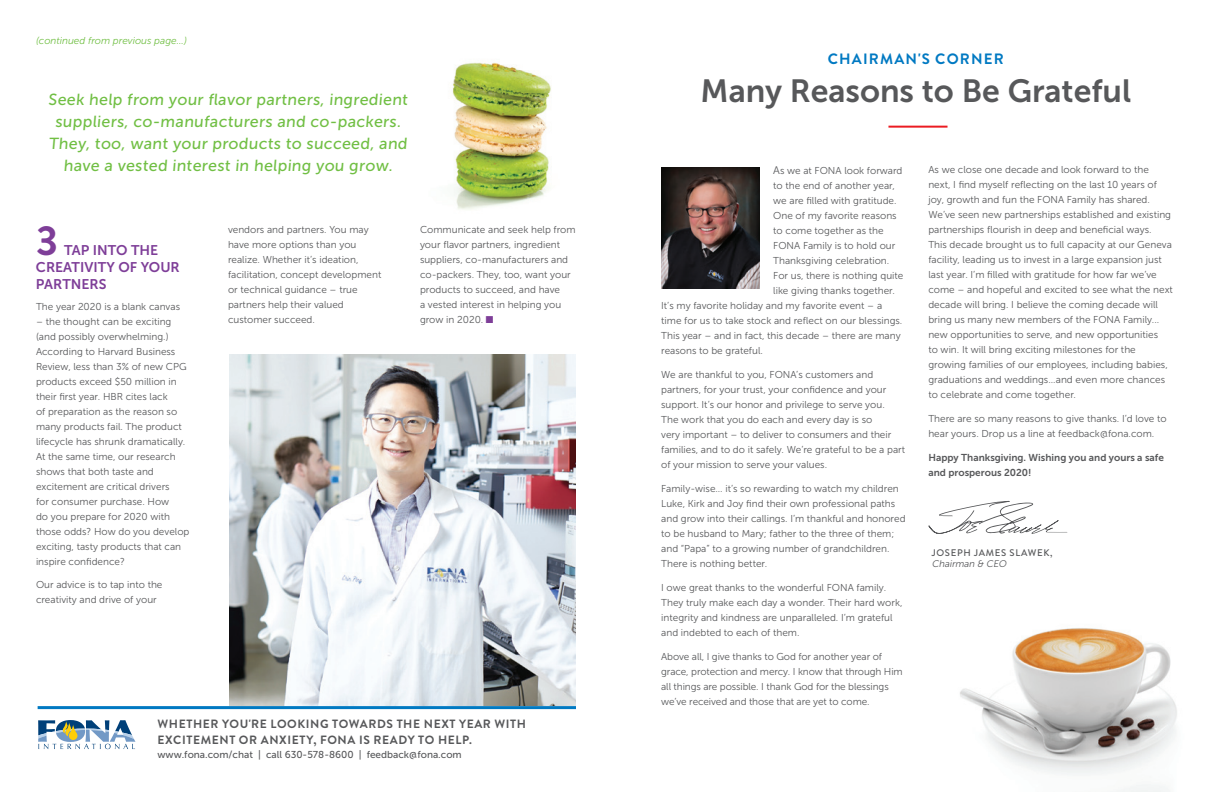
<style>
.page{position:relative;width:1224px;height:792px;background:#fff}
.page>*{position:absolute;margin:0;border:0;box-sizing:border-box;transform-origin:0 0}
.t1{font:700 42px "Brandon Grotesque";color:#7e3e98}
.t2{font:32px "Museo Sans 700";color:#57585a}
.t3{font:16px/22px "Museo Sans 500";color:#71bf44;text-align:center}
.t4{font:700 15px "Brandon Grotesque";letter-spacing:.08em;color:#0079c2}
.t5{font:14px/16.8px "Museo Sans 700";color:#7e3e98}
.t6{font:700 12px/16px "Brandon Grotesque";letter-spacing:.05em;color:#57585a}
.t7{font:10px/15px "Museo Sans 300";color:#57585a}
.t8{font:10px/15px "Museo Sans 700";color:#57585a}
.t9{font:10px "Museo Sans 500";color:#57585a}
.t10{font:italic 10px "Museo Sans 300";color:#71bf44}
.t11{font:500 9.6px "Brandon Grotesque";letter-spacing:.07em;color:#57585a}
.t12{font:italic 9.6px "Museo Sans 300";color:#57585a}
.s1{color:#7e3e98}
.s2{font-size:11px}
</style>
<div class="page">
<img style="left:452px;top:62px;width:100px;height:148px">
<img style="left:229px;top:354px;width:347px;height:352px">
<svg style="left:38px;top:720px;width:97px;height:29px"></svg>
<hr style="left:38px;top:706px;width:538px;height:3px;background:#0079c2">
<img style="left:661px;top:167px;width:99px;height:122px">
<svg style="left:928px;top:501px;width:140px;height:33px"></svg>
<hr style="left:888px;top:126px;width:60px;height:2px;background:#eb1c22">
<img style="left:960px;top:628px;width:217px;height:164px">
<p class="t10" style="left:36px;top:35px;width:152px">(continued from previous page...)</p>
<h3 class="t3" style="left:48px;top:89px;width:362px">Seek help from your flavor partners, ingredient suppliers, co-manufacturers and co-packers.<br>They, too, want your products to succeed, and have a vested interest in helping you grow.</h3>
<h1 class="t1" style="left:36px;top:212px;width:23px">3</h1>
<h3 class="t5" style="left:36px;top:242px;width:145px;text-indent:28px">TAP INTO THE<br>CREATIVITY OF YOUR<br>PARTNERS</h3>
<p class="t7" style="left:36px;top:299px;width:146px">The year 2020 is a blank canvas</p>
<p class="t7" style="left:36px;top:314px;width:155px">– the thought can be exciting (and possibly overwhelming.)<br>According to Harvard Business<br>Review, less than 3% of new CPG products exceed $50 million in their first year. HBR cites lack<br>of preparation as the reason so many products fail. The product lifecycle has shrunk dramatically.<br>At the same time, our research shows that both taste and excitement are critical drivers<br>for consumer purchase. How<br>do you prepare for 2020 with those odds? How do you develop exciting, tasty products that can inspire confidence?</p>
<p class="t7" style="left:36px;top:577px;width:128px">Our advice is to tap into the creativity and drive of your</p>
<p class="t7" style="left:228px;top:223px;width:155px">vendors and partners. You may have more options than you realize. Whether it’s ideation, facilitation, concept development or technical guidance – true partners help their valued customer succeed.</p>
<p class="t7" style="left:420px;top:223px;width:157px">Communicate and seek help from your flavor partners, ingredient suppliers, co-manufacturers and co-packers. They, too, want your products to succeed, and have<br>a vested interest in helping you grow in 2020. <span class="s1">■</span></p>
<p class="t6" style="left:158px;top:716px;width:370px">WHETHER YOU'RE LOOKING TOWARDS THE NEXT YEAR WITH<br>EXCITEMENT OR ANXIETY, FONA IS READY TO HELP.</p>
<p class="t9" style="left:158px;top:750px;width:306px">www.fona.com/chat | call 630-578-8600 | feedback@fona.com</p>
<h3 class="t4" style="left:828px;top:49px;width:178px">CHAIRMAN'S CORNER</h3>
<h2 class="t2" style="left:701px;top:73px;width:432px">Many Reasons to Be Grateful</h2>
<p class="t7" style="left:773px;top:163px;width:131px"><span class="s2">A</span>s we at FONA look forward</p>
<p class="t7" style="left:773px;top:178px;width:123px">to the end of another year,</p>
<p class="t7" style="left:773px;top:193px;width:125px">we are filled with gratitude.</p>
<p class="t7" style="left:773px;top:208px;width:125px">One of my favorite reasons</p>
<p class="t7" style="left:773px;top:223px;width:112px">to come together as the</p>
<p class="t7" style="left:773px;top:238px;width:124px">FONA Family is to hold our</p>
<p class="t7" style="left:773px;top:253px;width:118px">Thanksgiving celebration.</p>
<p class="t7" style="left:773px;top:268px;width:132px">For us, there is nothing quite</p>
<p class="t7" style="left:773px;top:283px;width:123px">like giving thanks together.</p>
<p class="t7" style="left:661px;top:298px;width:223px">It’s my favorite holiday and my favorite event – a</p>
<p class="t7" style="left:661px;top:313px;width:243px">time for us to take stock and reflect on our blessings.</p>
<p class="t7" style="left:661px;top:328px;width:241px">This year – and in fact, this decade – there are many</p>
<p class="t7" style="left:661px;top:343px;width:103px">reasons to be grateful.</p>
<p class="t7" style="left:661px;top:367px;width:245px">We are thankful to you, FONA’s customers and partners, for your trust, your confidence and your support. It’s our honor and privilege to serve you.<br>The work that you do each and every day is so<br>very important – to deliver to consumers and their families, and to do it safely. We’re grateful to be a part of your mission to serve your values.</p>
<p class="t7" style="left:661px;top:481px;width:246px">Family-wise… it’s so rewarding to watch my children Luke, Kirk and Joy find their own professional paths and grow into their callings. I’m thankful and honored to be husband to Mary; father to the three of them; and “Papa” to a growing number of grandchildren.<br>There is nothing better.</p>
<p class="t7" style="left:661px;top:580px;width:243px">I owe great thanks to the wonderful FONA family.<br>They truly make each day a wonder. Their hard work, integrity and kindness are unparalleled. I’m grateful and indebted to each of them.</p>
<p class="t7" style="left:661px;top:649px;width:243px">Above all, I give thanks to God for another year of grace, protection and mercy. I know that through Him all things are possible. I thank God for the blessings we’ve received and those that are yet to come.</p>
<p class="t7" style="left:928px;top:162px;width:246px">As we close one decade and look forward to the next, I find myself reflecting on the last 10 years of joy, growth and fun the FONA Family has shared.<br>We’ve seen new partnerships established and existing partnerships flourish in deep and beneficial ways.<br>This decade brought us to full capacity at our Geneva facility, leading us to invest in a large expansion just last year. I’m filled with gratitude for how far we’ve come – and hopeful and excited to see what the next decade will bring. I believe the coming decade will bring us many new members of the FONA Family... new opportunities to serve, and new opportunities<br>to win. It will bring exciting milestones for the growing families of our employees, including babies, graduations and weddings...and even more chances to celebrate and come together.</p>
<p class="t7" style="left:928px;top:411px;width:240px">There are so many reasons to give thanks. I’d love to hear yours. Drop us a line at feedback@fona.com.</p>
<p class="t8" style="left:928px;top:450px;width:237px">Happy Thanksgiving. Wishing you and yours a safe and prosperous 2020!</p>
<p class="t11" style="left:932px;top:546px;width:122px">JOSEPH JAMES SLAWEK,</p>
<p class="t12" style="left:932px;top:558px;width:78px">Chairman &amp; CEO</p>
</div>
